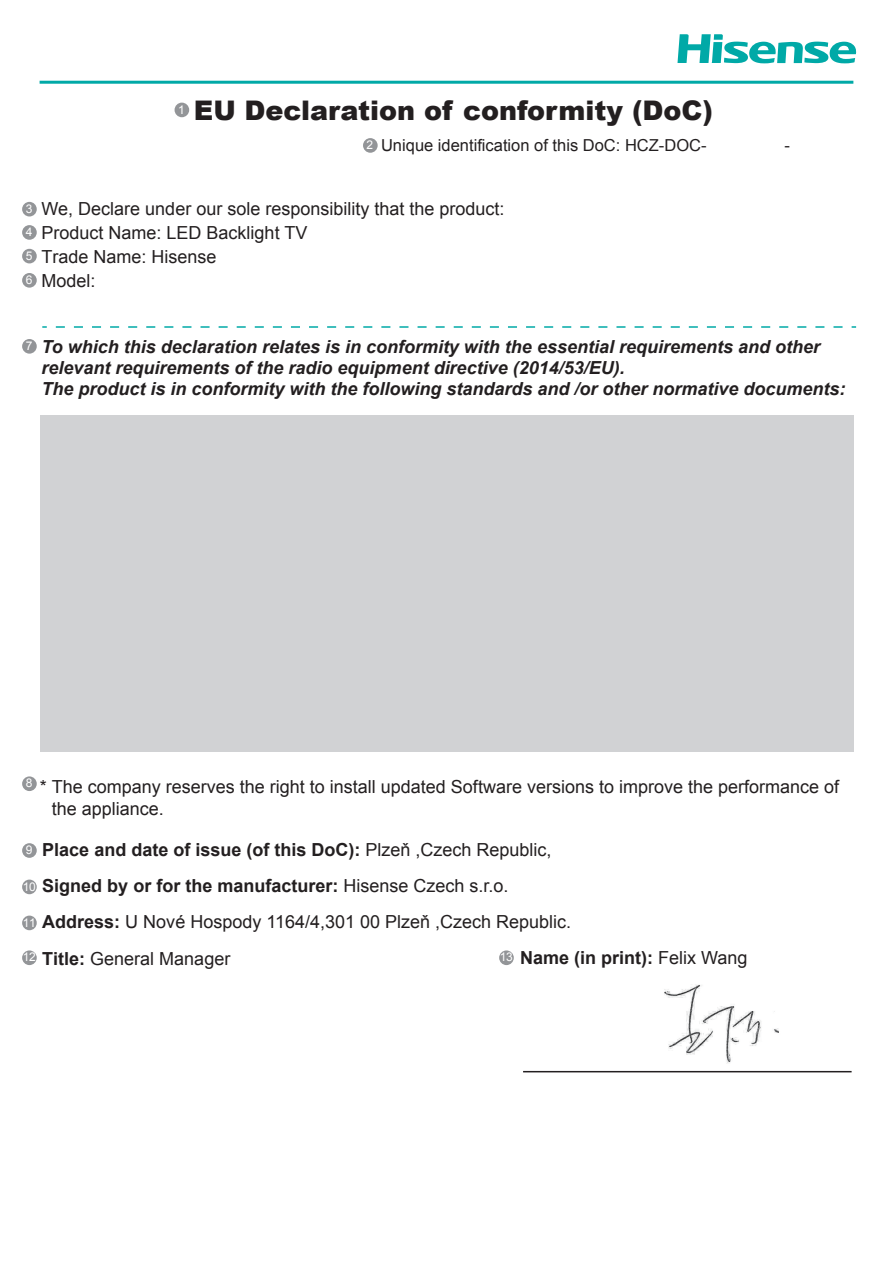
<style>
.page{position:relative;width:893px;height:1263px;background:#fff}
.page>*{position:absolute;margin:0;border:0;box-sizing:border-box;transform-origin:0 0}
.t1{font:900 27px "Arial";color:#231f20}
.t2{font:18px/24px "Arial";color:#231f20}
.t3{font:italic 700 18px/21px "Arial";color:#231f20}
.t4{font:700 18px "Arial";color:#231f20}
.t5{font:16.5px "Arial";color:#231f20}
.t6{font:12px/23.7px "Arial";letter-spacing:-.025em;color:#fff;text-align:justify}
.s1{font-weight:700}
.s2{font-weight:400}
</style>
<div class="page">
<img style="left:655px;top:984px;width:136px;height:89px">
<div style="left:40px;top:415px;width:813px;height:336px;background:#d1d2d4"></div>
<svg style="left:677px;top:34px;width:179px;height:29px"></svg>
<hr style="left:40px;top:81px;width:813px;height:3px;background:#00a9a7">
<svg style="left:56px;top:326px;width:800px;height:2px"></svg>
<hr style="left:523px;top:1071px;width:329px;height:1px;background:#231f20">
<div style="left:175px;top:103px;width:14px;height:14px;background:#939598;border-radius:50%"></div>
<div style="left:363px;top:138px;width:15px;height:15px;background:#939598;border-radius:50%"></div>
<div style="left:22px;top:202px;width:15px;height:14px;background:#939598;border-radius:50%"></div>
<div style="left:22px;top:225px;width:15px;height:15px;background:#939598;border-radius:50%"></div>
<div style="left:22px;top:249px;width:15px;height:14px;background:#939598;border-radius:50%"></div>
<div style="left:22px;top:273px;width:15px;height:15px;background:#939598;border-radius:50%"></div>
<div style="left:22px;top:339px;width:15px;height:15px;background:#939598;border-radius:50%"></div>
<div style="left:22px;top:776px;width:15px;height:15px;background:#939598;border-radius:50%"></div>
<div style="left:22px;top:843px;width:15px;height:15px;background:#939598;border-radius:50%"></div>
<div style="left:22px;top:879px;width:15px;height:15px;background:#939598;border-radius:50%"></div>
<div style="left:22px;top:915px;width:15px;height:15px;background:#939598;border-radius:50%"></div>
<div style="left:22px;top:950px;width:15px;height:15px;background:#939598;border-radius:50%"></div>
<div style="left:499px;top:950px;width:15px;height:15px;background:#939598;border-radius:50%"></div>
<p class="t6" style="left:178px;top:98px;width:8px">1</p>
<h1 class="t1" style="left:194px;top:90px;width:521px">EU Declaration of conformity (DoC)</h1>
<p class="t5" style="left:381px;top:134px;width:327px">Unique identification of this DoC: HCZ-DOC-</p>
<p class="t5" style="left:785px;top:134px;width:7px">-</p>
<p class="t6" style="left:367px;top:133px;width:8px">2</p>
<p class="t6" style="left:26px;top:197px;width:8px">3<br>4<br>5<br>6</p>
<p class="t2" style="left:42px;top:197px;width:465px">We, Declare under our sole responsibility that the product:<br>Product Name: LED Backlight TV<br>Trade Name: Hisense<br>Model:</p>
<p class="t6" style="left:26px;top:334px;width:8px">7</p>
<p class="t3" style="left:42px;top:337px;width:805px">To which this declaration relates is in conformity with the essential requirements and other relevant requirements of the radio equipment directive (2014/53/EU).<br>The product is in conformity with the following standards and /or other normative documents:</p>
<p class="t6" style="left:26px;top:771px;width:8px">8</p>
<p class="t2" style="left:52px;top:776px;width:789px;line-height:21.6px;text-indent:-12px">* The company reserves the right to install updated Software versions to improve the performance of the appliance.</p>
<p class="t2" style="left:42px;top:832px;width:530px;line-height:36.2px"><span class="s1">Place and date of issue (of this DoC):</span> Plzeň ,Czech Republic, <span class="s1">Signed by or for the manufacturer:</span> Hisense Czech s.r.o.<br><span class="s1">Address:</span> U Nové Hospody 1164/4,301 00 Plzeň ,Czech Republic.<br><span class="s1">Title:</span> General Manager</p>
<p class="t6" style="left:26px;top:838px;width:8px">9</p>
<p class="t6" style="left:23px;top:874px;width:15px">10</p>
<p class="t6" style="left:23px;top:910px;width:15px">11</p>
<p class="t6" style="left:23px;top:945px;width:15px">12</p>
<p class="t6" style="left:500px;top:945px;width:15px">13</p>
<p class="t4" style="left:520px;top:946px;width:229px">Name (in print): <span class="s2">Felix Wang</span></p>
</div>
